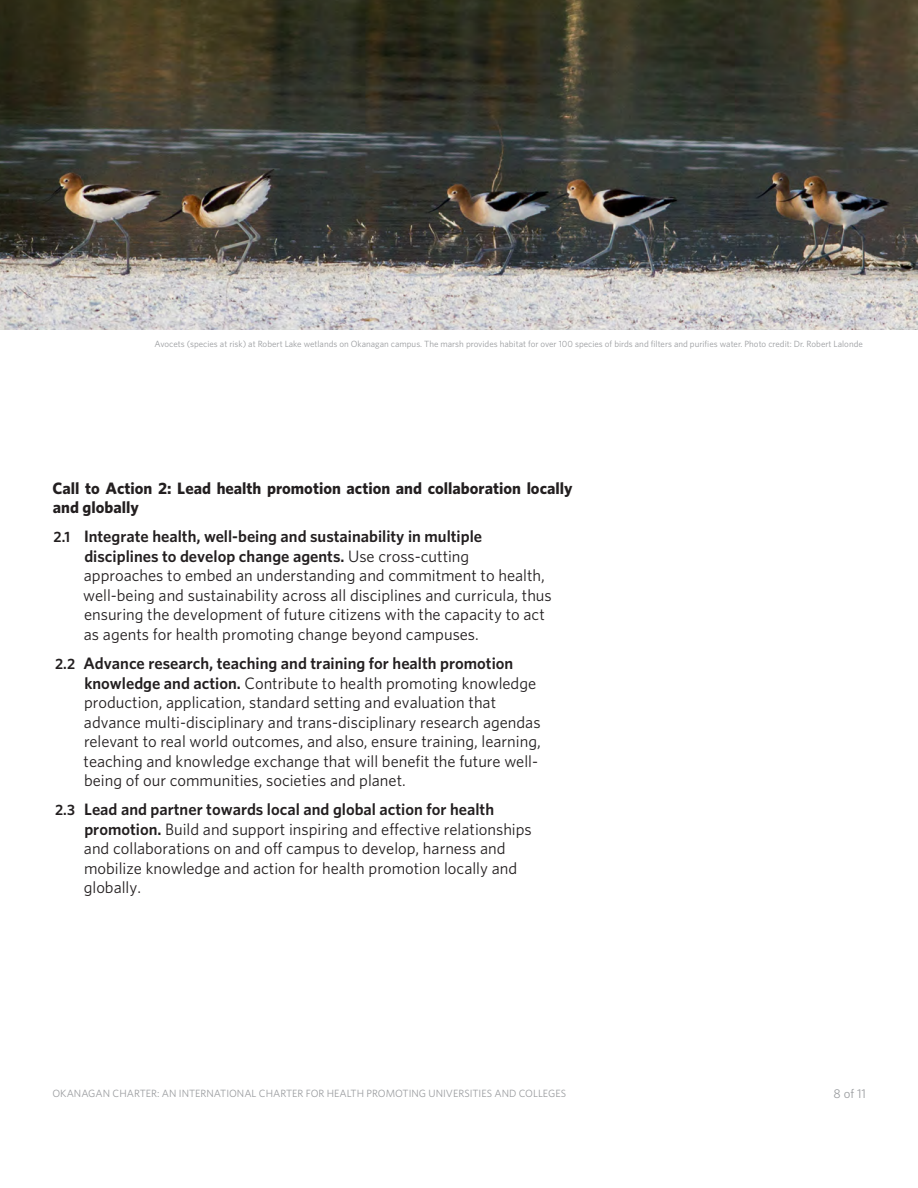
<style>
.page{position:relative;width:918px;height:1188px;background:#fff}
.page>*{position:absolute;margin:0;border:0;box-sizing:border-box;transform-origin:0 0}
.t1{font:16.5px/19.5px "Whitney";color:#231f20}
.t2{font:700 16.5px/19.5px "Whitney";color:#231f20}
.t3{font:12.75px "Whitney";color:#9b9da0}
.t4{font:10.5px "Whitney";color:#9b9da0}
.t5{font:9px "Whitney";color:#9b9da0}
.s1{font-weight:600;font-size:15px}
.s2{font-weight:600}
</style>
<div class="page">
<img style="left:0;top:0;width:918px;height:329px">
<p class="t5" style="left:154px;top:338px;width:710px">Avocets (species at risk) at Robert Lake wetlands on Okanagan campus. The marsh provides habitat for over 100 species of birds and flters and purifes water. Photo credit: Dr. Robert Lalonde</p>
<h3 class="t2" style="left:53px;top:478px;width:522px">Call to Action 2: Lead health promotion action and collaboration locally and globally</h3>
<p class="t1" style="left:83px;top:526px;width:470px;text-indent:-30px"><span class="s1">2.1</span> <span class="s2">Integrate health, well-being and sustainability in multiple disciplines to develop change agents.</span> Use cross-cutting approaches to embed an understanding and commitment to health, well-being and sustainability across all disciplines and curricula, thus ensuring the development of future citizens with the capacity to act as agents for health promoting change beyond campuses.</p>
<p class="t1" style="left:84px;top:653px;width:459px;text-indent:-29px"><span class="s1">2.2</span> <span class="s2">Advance research, teaching and training for health promotion knowledge and action.</span> Contribute to health promoting knowledge production, application, standard setting and evaluation that advance multi-disciplinary and trans-disciplinary research agendas relevant to real world outcomes, and also, ensure training, learning, teaching and knowledge exchange that will benefit the future well&shy;being of our communities, societies and planet.</p>
<p class="t1" style="left:84px;top:799px;width:450px;text-indent:-29px"><span class="s1">2.3</span> <span class="s2">Lead and partner towards local and global action for health promotion.</span> Build and support inspiring and effective relationships and collaborations on and off campus to develop, harness and mobilize knowledge and action for health promotion locally and globally.</p>
<p class="t4" style="left:52px;top:1086px;width:515px">OKANAGAN CHARTER: AN INTERNATIONAL CHARTER FOR HEALTH PROMOTING UNIVERSITIES AND COLLEGES</p>
<p class="t3" style="left:834px;top:1085px;width:34px">8 of 11</p>
</div>
